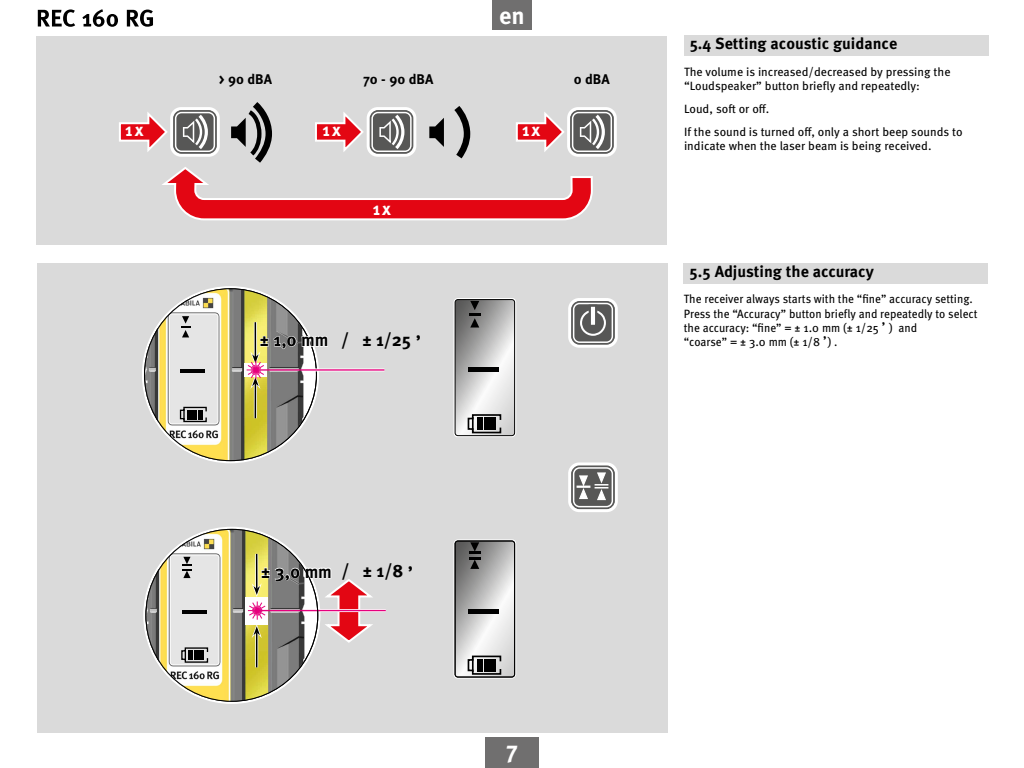
<style>
.page{position:relative;width:1024px;height:768px;background:#fff}
.page>*{position:absolute;margin:0;border:0;box-sizing:border-box;transform-origin:0 0}
.t1{font:700 24px "Meta Pro";color:#fff}
.Meta_Book_Roman_12_A{font:700 18px "Meta Pro";color:#000}
.t2{font:700 18px "Meta Pro";letter-spacing:.125em;color:#fff;scale:.95 1}
.Überschriften{font:700 16px "Meta Pro";color:#000}
.t3{font:700 14px "Meta Pro";color:#000}
.Meta_Book_Roman_12_A-2{font:12px/14.4px "Meta Pro";color:#000}
.Meta_Book_Roman_12_A-3{font:12px/14.4px "Meta Pro";color:#000;scale:.95 1}
.Meta_Book_Roman_12_A-4{font:700 12px "Meta Pro";color:#000}
</style>
<div class="page">
<svg style="left:38px;top:9px;width:115px;height:18px"></svg>
<div style="left:485px;top:738px;width:54px;height:30px;background:#706f6f"></div>
<div style="left:492px;top:0;width:40px;height:30px;background:#706f6f"></div>
<div style="left:37px;top:263px;width:631px;height:469px;background:#dadada"></div>
<hr style="left:319px;top:609px;width:67px;height:3px;background:#fff">
<img style="left:145px;top:529px;width:161px;height:172px">
<svg style="left:181px;top:647px;width:28px;height:16px"></svg>
<hr style="left:189px;top:650px;width:4px;height:10px;background:#000">
<div style="left:194px;top:650px;width:5px;height:10px;background:#000"></div>
<hr style="left:200px;top:650px;width:4px;height:10px;background:#000">
<svg style="left:182px;top:557px;width:9px;height:21px"></svg>
<hr style="left:182px;top:610px;width:25px;height:4px;background:#000">
<div style="left:246px;top:597px;width:22px;height:27px;background:#fff"></div>
<hr style="left:258px;top:610px;width:128px;height:1px;background:#e6007d">
<hr style="left:255px;top:554px;width:3px;height:35px;background:#fff">
<hr style="left:256px;top:554px;width:2px;height:35px;background:#000">
<hr style="left:255px;top:633px;width:3px;height:34px;background:#fff">
<hr style="left:256px;top:633px;width:2px;height:34px;background:#000">
<svg style="left:247px;top:566px;width:129px;height:78px"></svg>
<div style="left:36px;top:36px;width:630px;height:209px;background:#dadada"></div>
<div style="left:567px;top:107px;width:50px;height:50px;background:#fff;border-radius:11px"></div>
<svg style="left:119px;top:102px;width:495px;height:119px"></svg>
<svg style="left:453px;top:539px;width:63px;height:140px"></svg>
<hr style="left:469px;top:609px;width:30px;height:4px;background:#000">
<div style="left:568px;top:298px;width:50px;height:50px;background:#fff;border-radius:11px"></div>
<svg style="left:571px;top:301px;width:44px;height:44px"></svg>
<svg style="left:453px;top:298px;width:63px;height:139px"></svg>
<div style="left:568px;top:462px;width:50px;height:50px;background:#fff;border-radius:11px"></div>
<svg style="left:572px;top:466px;width:42px;height:43px"></svg>
<div style="left:571px;top:465px;width:44px;height:44px;border:1px solid #575756;border-radius:7px"></div>
<div style="left:574px;top:468px;width:38px;height:39px;background:#575756;border-radius:6px"></div>
<div style="left:573px;top:467px;width:40px;height:40px;border:2px solid #fff;border-radius:6px"></div>
<svg style="left:577px;top:472px;width:31px;height:29px"></svg>
<img style="left:144px;top:289px;width:161px;height:172px">
<svg style="left:179px;top:406px;width:28px;height:17px"></svg>
<div style="left:198px;top:410px;width:5px;height:9px;background:#000"></div>
<hr style="left:181px;top:369px;width:24px;height:4px;background:#000">
<div style="left:244px;top:363px;width:22px;height:14px;background:#fff"></div>
<hr style="left:254px;top:322px;width:3px;height:35px;background:#fff">
<hr style="left:255px;top:322px;width:1px;height:35px;background:#000">
<hr style="left:254px;top:383px;width:3px;height:35px;background:#fff">
<hr style="left:255px;top:383px;width:1px;height:35px;background:#000">
<svg style="left:181px;top:316px;width:9px;height:21px"></svg>
<hr style="left:313px;top:368px;width:71px;height:3px;background:#fff">
<svg style="left:246px;top:335px;width:83px;height:54px"></svg>
<hr style="left:257px;top:369px;width:127px;height:2px;background:#e6007d">
<div style="left:684px;top:35px;width:304px;height:21px;background:#dadada"></div>
<div style="left:684px;top:263px;width:304px;height:20px;background:#dadada"></div>
<h1 class="t1" style="left:499px;top:-3px;width:27px">en</h1>
<p class="t3" style="left:219px;top:68px;width:55px">&gt; 90 dBA</p>
<p class="t3" style="left:574px;top:68px;width:37px">0 dBA</p>
<p class="t3" style="left:363px;top:68px;width:72px">70 - 90 dBA</p>
<p class="t2" style="left:125px;top:116px;width:21px">1x</p>
<p class="t2" style="left:323px;top:116px;width:21px">1x</p>
<p class="t2" style="left:522px;top:116px;width:21px">1x</p>
<p class="t2" style="left:373px;top:195px;width:21px">1x</p>
<p class="Überschriften" style="left:690px;top:31px;width:209px">5.4 Setting acoustic guidance</p>
<p class="Meta_Book_Roman_12_A-2" style="left:684px;top:64px;width:268px">The volume is increased/decreased by pressing the “Loudspeaker” button briefly and repeatedly:</p>
<p class="Meta_Book_Roman_12_A-2" style="left:684px;top:101px;width:87px">Loud, soft or off.</p>
<p class="Meta_Book_Roman_12_A-2" style="left:684px;top:124px;width:280px">If the sound is turned off, only a short beep sounds to indicate when the laser beam is being received.</p>
<p class="Meta_Book_Roman_12_A" style="left:260px;top:326px;width:70px">± 1,0 mm</p>
<p class="Überschriften" style="left:690px;top:259px;width:186px">5.5 Adjusting the accuracy</p>
<p class="Meta_Book_Roman_12_A-3" style="left:684px;top:291px;width:311px">The receiver always starts with the “fine” accuracy setting.<br>Press the “Accuracy” button briefly and repeatedly to select the accuracy: “fine” = ± 1.0 mm (± 1/25</p>
<p class="Meta_Book_Roman_12_A-4" style="left:882px;top:310px;width:5px">,</p>
<p class="Meta_Book_Roman_12_A-2" style="left:889px;top:320px;width:30px">) and</p>
<p class="Meta_Book_Roman_12_A" style="left:341px;top:326px;width:72px">/ ± 1/25</p>
<p class="Meta_Book_Roman_12_A-2" style="left:828px;top:334px;width:11px">) .</p>
<p class="Meta_Book_Roman_12_A" style="left:416px;top:318px;width:7px">,</p>
<p class="Meta_Book_Roman_12_A-3" style="left:684px;top:334px;width:145px">“coarse” = ± 3.0 mm (± 1/8</p>
<p class="Meta_Book_Roman_12_A-4" style="left:823px;top:325px;width:5px">,</p>
<p class="Meta_Book_Roman_12_A" style="left:261px;top:557px;width:72px">± 3,0 mm</p>
<p class="Meta_Book_Roman_12_A" style="left:342px;top:556px;width:73px">/ ± 1/8 ,</p>
<h1 class="t1" style="left:506px;top:731px;width:13px">7</h1>
</div>
